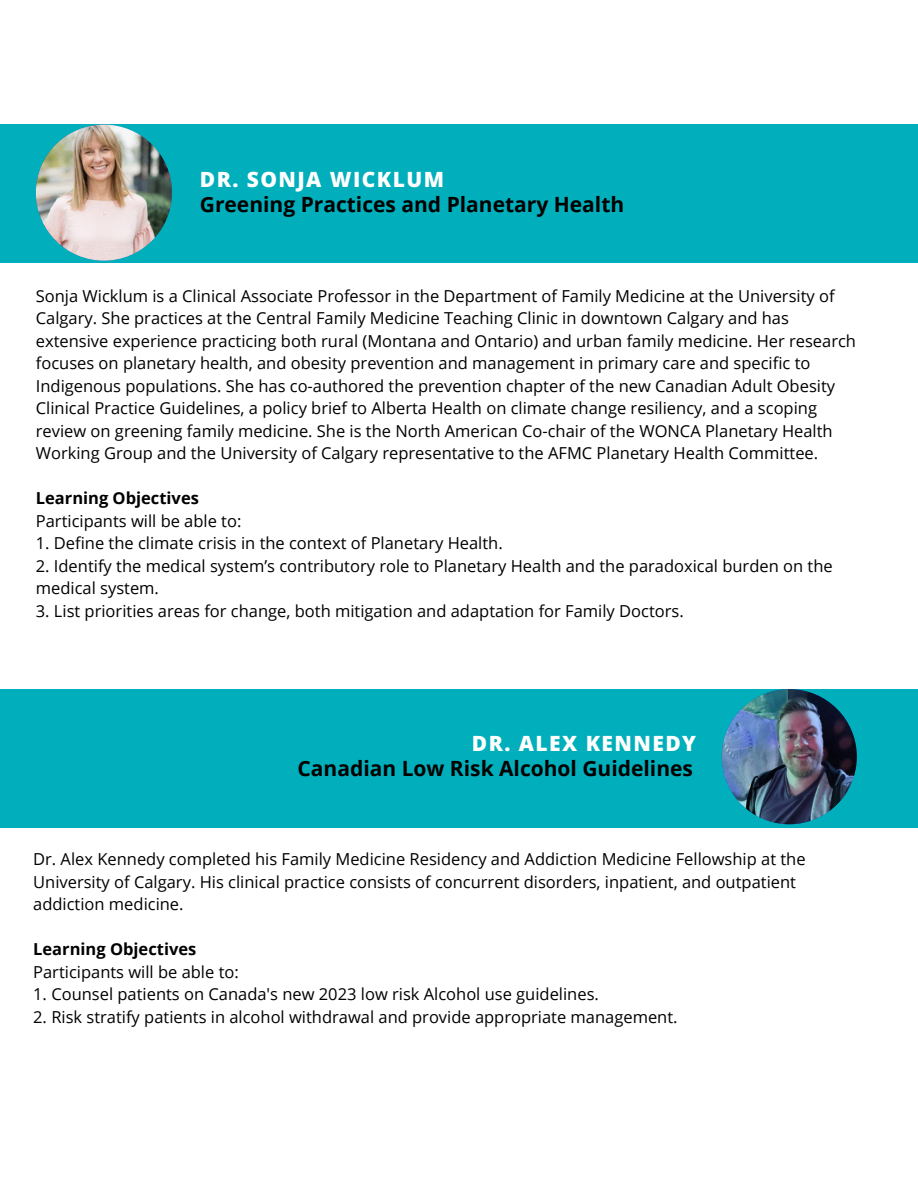
<style>
.page{position:relative;width:918px;height:1188px;background:#fff}
.page>*{position:absolute;margin:0;border:0;box-sizing:border-box;transform-origin:0 0}
.t1{font:700 21px "Open Sans";color:#000}
.t2{font:800 21px "Open Sans";letter-spacing:.07em;color:#fff}
.t3{font:16.5px/22.5px "Open Sans";color:#000}
.t4{font:700 16.5px "Open Sans";color:#000}
</style>
<div class="page">
<div style="left:0;top:689px;width:918px;height:139px;background:#00afbb"></div>
<div style="left:0;top:125px;width:918px;height:138px;background:#00afbb"></div>
<img style="left:722px;top:689px;width:135px;height:135px;border-radius:50%">
<img style="left:36px;top:125px;width:136px;height:136px;border-radius:50%">
<p class="t2" style="left:200px;top:164px;width:246px">DR. SONJA WICKLUM</p>
<h1 class="t1" style="left:200px;top:189px;width:426px">Greening Practices and Planetary Health</h1>
<p class="t3" style="left:36px;top:284px;width:822px">Sonja Wicklum is a Clinical Associate Professor in the Department of Family Medicine at the University of Calgary. She practices at the Central Family Medicine Teaching Clinic in downtown Calgary and has extensive experience practicing both rural (Montana and Ontario) and urban family medicine. Her research focuses on planetary health, and obesity prevention and management in primary care and specific to Indigenous populations. She has co-authored the prevention chapter of the new Canadian Adult Obesity Clinical Practice Guidelines, a policy brief to Alberta Health on climate change resiliency, and a scoping review on greening family medicine. She is the North American Co-chair of the WONCA Planetary Health Working Group and the University of Calgary representative to the AFMC Planetary Health Committee.</p>
<p class="t4" style="left:36px;top:486px;width:165px">Learning Objectives</p>
<p class="t3" style="left:36px;top:509px;width:207px">Participants will be able to:</p>
<h1 class="t3" style="left:36px;top:531px;width:468px">1. Define the climate crisis in the context of Planetary Health.</h1>
<h2 class="t3" style="left:36px;top:554px;width:798px">2. Identify the medical system’s contributory role to Planetary Health and the paradoxical burden on the medical system.</h2>
<p class="t3" style="left:36px;top:599px;width:649px">3. List priorities areas for change, both mitigation and adaptation for Family Doctors.</p>
<h2 class="t2" style="left:472px;top:728px;width:226px">DR. ALEX KENNEDY</h2>
<p class="t1" style="left:298px;top:754px;width:397px">Canadian Low Risk Alcohol Guidelines</p>
<p class="t3" style="left:33px;top:848px;width:774px">Dr. Alex Kennedy completed his Family Medicine Residency and Addiction Medicine Fellowship at the<br>University of Calgary. His clinical practice consists of concurrent disorders, inpatient, and outpatient addiction medicine.</p>
<p class="t4" style="left:33px;top:938px;width:165px">Learning Objectives</p>
<p class="t3" style="left:33px;top:960px;width:207px">Participants will be able to:</p>
<p class="t3" style="left:33px;top:983px;width:567px">1. Counsel patients on Canada's new 2023 low risk Alcohol use guidelines.</p>
<p class="t3" style="left:33px;top:1005px;width:646px">2. Risk stratify patients in alcohol withdrawal and provide appropriate management.</p>
</div>
